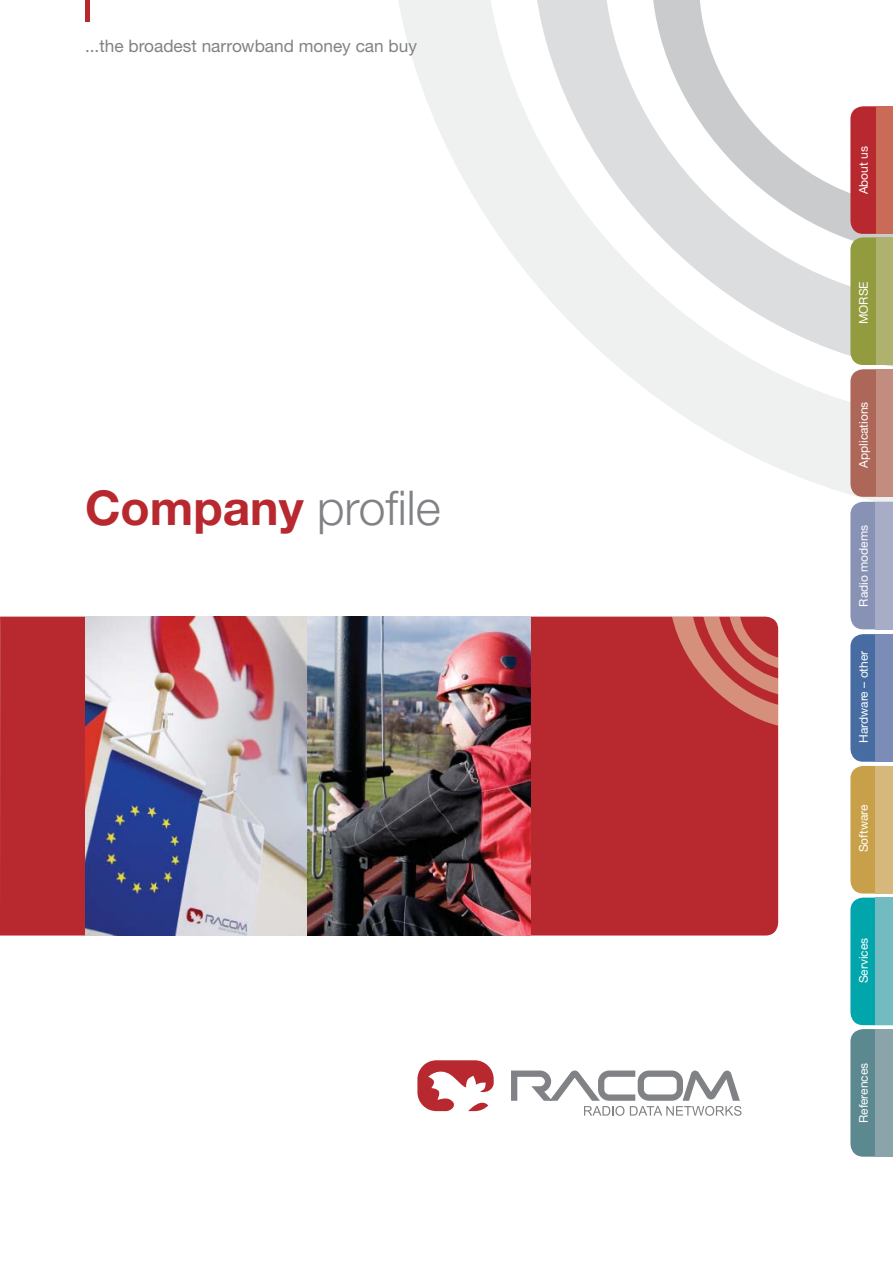
<style>
.page{position:relative;width:893px;height:1263px;background:#fff}
.page>*{position:absolute;margin:0;border:0;box-sizing:border-box;transform-origin:0 0}
.t1{font:700 48px "Helvetica KMCE";color:#b8292f}
.t2{font:17.25px "Helvetica KMCE";color:#808285}
.t3{font:12px "Helvetica KMCE";color:#fff}
.s1{font-weight:300;color:#808285}
</style>
<div class="page">
<svg style="left:398px;top:0;width:452px;height:494px"></svg>
<svg style="left:534px;top:0;width:316px;height:373px"></svg>
<div style="left:0;top:617px;width:778px;height:318px;background:#b8292f"></div>
<img style="left:85px;top:617px;width:446px;height:318px">
<hr style="left:85px;top:0;width:4px;height:21px;background:#b8292f">
<svg style="left:850px;top:106px;width:43px;height:1051px;background:#87887e"></svg>
<div style="left:876px;top:634px;width:17px;height:128px;background:#7b8cb7"></div>
<div style="left:876px;top:106px;width:17px;height:128px;background:#c96b57"></div>
<div style="left:876px;top:1029px;width:17px;height:128px;background:#8ba4a9"></div>
<div style="left:876px;top:237px;width:17px;height:128px;background:#afb26e"></div>
<div style="left:876px;top:897px;width:17px;height:128px;background:#72bbc0"></div>
<div style="left:876px;top:766px;width:17px;height:127px;background:#d6b87c"></div>
<div style="left:876px;top:502px;width:17px;height:127px;background:#a7adc7"></div>
<div style="left:876px;top:369px;width:17px;height:128px;background:#c28d7e"></div>
<svg style="left:670px;top:616px;width:109px;height:113px;background:#c45450"></svg>
<svg style="left:417px;top:1060px;width:77px;height:51px"></svg>
<svg style="left:511px;top:1070px;width:230px;height:46px"></svg>
<h2 class="t2" style="left:85px;top:40px;width:334px">...the broadest narrowband money can buy</h2>
<h1 class="t1" style="left:85px;top:490px;width:357px">Company <span class="s1">profile</span></h1>
<p class="t3" style="left:859px;top:194px;width:50px;rotate:-90deg">About us</p>
<p class="t3" style="left:859px;top:324px;width:44px;rotate:-90deg">MORSE</p>
<p class="t3" style="left:859px;top:468px;width:68px;rotate:-90deg">Applications</p>
<p class="t3" style="left:859px;top:606px;width:83px;rotate:-90deg">Radio modems</p>
<p class="t3" style="left:859px;top:743px;width:93px;rotate:-90deg">Hardware – other</p>
<p class="t3" style="left:859px;top:852px;width:49px;rotate:-90deg">Software</p>
<p class="t3" style="left:859px;top:983px;width:47px;rotate:-90deg">Services</p>
<p class="t3" style="left:859px;top:1123px;width:62px;rotate:-90deg">References</p>
</div>
